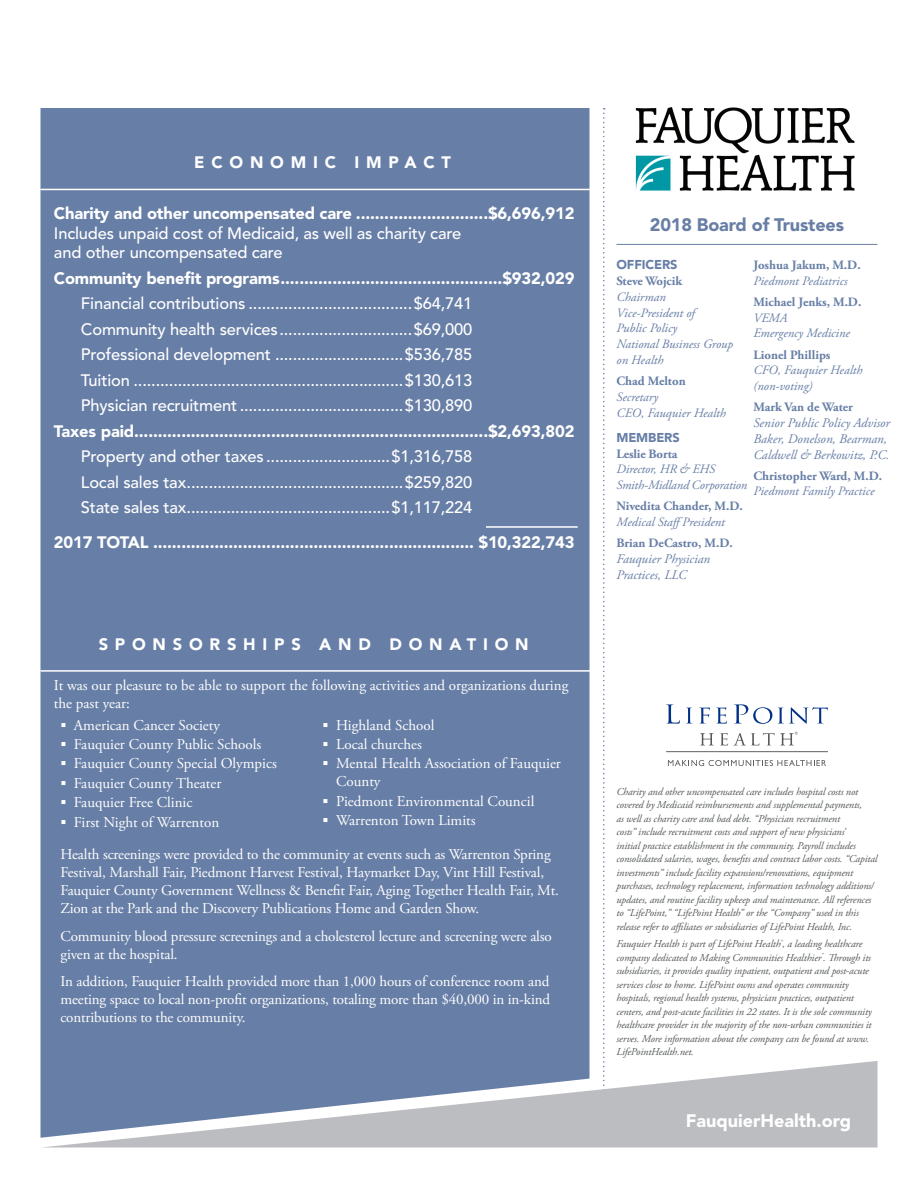
<style>
.page{position:relative;width:918px;height:1188px;background:#fff}
.page>*{position:absolute;margin:0;border:0;box-sizing:border-box;transform-origin:0 0}
.t1{font:900 18px "Avenir LT Pro";letter-spacing:-.01em;color:#687ea5}
.t2{font:900 18px "Avenir LT Pro";color:#fff}
.t3{font:500 16.5px/19.5px "Avenir LT Pro";letter-spacing:-.01em;color:#fff}
.t4{font:900 16.5px "Avenir LT Pro";letter-spacing:-.01em;color:#fff}
.t5{font:900 16.5px "Avenir LT Pro";letter-spacing:.41em;color:#fff}
.t6{font:15px/18px "Adobe Garamond Pro";letter-spacing:-.01em;color:#fff}
.Board_Member{font:italic 13.2px/15.8px "Adobe Garamond Pro";color:#677ea6}
.t7{font:italic 12.75px/15.8px "Adobe Garamond Pro";color:#677ea6}
.Board_Member-2{font:700 12.75px "Adobe Garamond Pro";color:#677ea6}
.Disclosures{font:italic 10.5px/13.5px "Adobe Garamond Pro";letter-spacing:-.01em;color:#54575a}
.s1{font-weight:900}
.s2{font-weight:700;font-style:normal}
.s3{font-family:"Avenir LT Pro";font-weight:900;font-style:normal}
</style>
<div class="page">
<div style="left:40px;top:108px;width:550px;height:953px;background:#677ea6"></div>
<hr style="left:40px;top:670px;width:554px;height:2px;background:#fff">
<hr style="left:40px;top:189px;width:571px;height:1px;background:#fff">
<hr style="left:486px;top:526px;width:92px;height:2px;background:#fff">
<hr style="left:616px;top:244px;width:262px;height:1px;background:#687ea5">
<svg style="left:666px;top:704px;width:14px;height:20px"></svg>
<svg style="left:686px;top:708px;width:6px;height:16px"></svg>
<svg style="left:699px;top:707px;width:11px;height:17px"></svg>
<svg style="left:716px;top:707px;width:11px;height:17px"></svg>
<svg style="left:734px;top:704px;width:38px;height:20px"></svg>
<svg style="left:778px;top:707px;width:50px;height:17px"></svg>
<svg style="left:700px;top:733px;width:14px;height:12px"></svg>
<svg style="left:720px;top:733px;width:8px;height:12px"></svg>
<svg style="left:734px;top:732px;width:64px;height:13px"></svg>
<svg style="left:668px;top:760px;width:158px;height:6px"></svg>
<hr style="left:666px;top:751px;width:162px;height:1px;background:#5f6062">
<img style="left:635px;top:107px;width:220px;height:84px">
<svg style="left:603px;top:108px;width:2px;height:950px"></svg>
<svg style="left:40px;top:1061px;width:838px;height:87px;background:#a7b0c0"></svg>
<svg style="left:67px;top:730px;width:13px;height:1px"></svg>
<svg style="left:67px;top:749px;width:13px;height:1px"></svg>
<svg style="left:67px;top:768px;width:13px;height:1px"></svg>
<svg style="left:67px;top:788px;width:13px;height:1px"></svg>
<svg style="left:67px;top:807px;width:13px;height:1px"></svg>
<svg style="left:67px;top:827px;width:13px;height:1px"></svg>
<svg style="left:329px;top:730px;width:13px;height:1px"></svg>
<svg style="left:329px;top:749px;width:13px;height:1px"></svg>
<svg style="left:329px;top:768px;width:13px;height:1px"></svg>
<svg style="left:329px;top:806px;width:13px;height:1px"></svg>
<svg style="left:329px;top:825px;width:13px;height:1px"></svg>
<p class="t5" style="left:194px;top:153px;width:258px">ECONOMIC IMPACT</p>
<p class="t3" style="left:54px;top:204px;width:522px"><span class="s1">Charity and other uncompensated care ............................$6,696,912<br></span>Includes unpaid cost of Medicaid, as well as charity care<br>and other uncompensated care</p>
<p class="t4" style="left:54px;top:268px;width:522px">Community benefit programs...............................................$932,029</p>
<p class="t3" style="left:81px;top:294px;width:393px">Financial contributions .....................................$64,741</p>
<p class="t3" style="left:81px;top:320px;width:393px">Community health services..............................$69,000</p>
<p class="t3" style="left:81px;top:345px;width:393px">Professional development .............................$536,785</p>
<p class="t3" style="left:81px;top:371px;width:393px">Tuition .............................................................$130,613</p>
<p class="t3" style="left:81px;top:396px;width:393px">Physician recruitment .....................................$130,890</p>
<p class="t4" style="left:54px;top:421px;width:522px">Taxes paid...........................................................................$2,693,802</p>
<p class="t3" style="left:81px;top:447px;width:393px">Property and other taxes ............................$1,316,758</p>
<p class="t3" style="left:81px;top:473px;width:393px">Local sales tax.................................................$259,820</p>
<p class="t3" style="left:81px;top:498px;width:393px">State sales tax..............................................$1,117,224</p>
<p class="t4" style="left:54px;top:532px;width:522px">2017 TOTAL .................................................................... $10,322,743</p>
<p class="t5" style="left:99px;top:634px;width:431px">SPONSORSHIPS AND DONATION</p>
<p class="t6" style="left:54px;top:676px;width:516px">It was our pleasure to be able to support the following activities and organizations during the past year:</p>
<p class="t6" style="left:323px;top:717px;width:113px">▪ Highland School</p>
<p class="t6" style="left:323px;top:736px;width:101px">▪ Local churches</p>
<p class="t6" style="left:336px;top:755px;width:226px;text-indent:-14px">▪ Mental Health Association of Fauquier<br>County</p>
<p class="t6" style="left:323px;top:793px;width:213px">▪ Piedmont Environmental Council</p>
<p class="t6" style="left:323px;top:812px;width:155px">▪ Warrenton Town Limits</p>
<p class="t6" style="left:60px;top:846px;width:500px">Health screenings were provided to the community at events such as Warrenton Spring Festival, Marshall Fair, Piedmont Harvest Festival, Haymarket Day, Vint Hill Festival, Fauquier County Government Wellness &amp; Benefit Fair, Aging Together Health Fair, Mt.<br>Zion at the Park and the Discovery Publications Home and Garden Show.</p>
<p class="t6" style="left:60px;top:928px;width:493px">Community blood pressure screenings and a cholesterol lecture and screening were also given at the hospital.</p>
<p class="t6" style="left:60px;top:973px;width:491px;text-align:justify">In addition, Fauquier Health provided more than 1,000 hours of conference room and meeting space to local non-profit organizations, totaling more than $40,000 in in-kind contributions to the community.</p>
<p class="t6" style="left:60px;top:717px;width:161px">▪ American Cancer Society</p>
<p class="t6" style="left:60px;top:736px;width:202px">▪ Fauquier County Public Schools</p>
<p class="t6" style="left:60px;top:755px;width:218px">▪ Fauquier County Special Olympics</p>
<p class="t6" style="left:60px;top:775px;width:162px">▪ Fauquier County Theater</p>
<p class="t6" style="left:60px;top:794px;width:133px">▪ Fauquier Free Clinic</p>
<p class="t6" style="left:60px;top:813px;width:160px">▪ First Night of Warrenton</p>
<p class="t1" style="left:650px;top:214px;width:196px">2018 Board of Trustees</p>
<p class="t7" style="left:753px;top:258px;width:109px"><span class="s2">Joshua Jakum, M.D.<br></span>Piedmont Pediatrics</p>
<p class="t7" style="left:753px;top:294px;width:109px"><span class="s2">Michael Jenks, M.D.<br></span>VEMA<br>Emergency Medicine</p>
<p class="t7" style="left:753px;top:347px;width:111px"><span class="s2">Lionel Phillips<br></span>CFO, Fauquier Health (non-voting)</p>
<p class="Board_Member-2" style="left:753px;top:400px;width:101px">Mark Van de Water</p>
<p class="Board_Member" style="left:753px;top:415px;width:138px">Senior Public Policy Advisor<br>Baker, Donelson, Bearman,<br>Caldwell &amp; Berkowitz, P.C.</p>
<p class="t7" style="left:753px;top:468px;width:130px"><span class="s2">Christopher Ward, M.D.<br></span>Piedmont Family Practice</p>
<p class="t7" style="left:616px;top:258px;width:118px"><span class="s3">OFFICERS<br></span><span class="s2">Steve Wojcik<br></span>Chairman<br>Vice-President of<br>Public Policy<br>National Business Group on Health</p>
<p class="t7" style="left:616px;top:374px;width:111px"><span class="s2">Chad Melton<br></span>Secretary<br>CEO, Fauquier Health</p>
<p class="t7" style="left:616px;top:430px;width:132px"><span class="s3">MEMBERS<br></span><span class="s2">Leslie Borta<br></span>Director, HR &amp; EHS<br>Smith-Midland Corporation</p>
<p class="t7" style="left:616px;top:499px;width:128px"><span class="s2">Nivedita Chander, M.D.<br></span>Medical StaffPresident</p>
<p class="Board_Member-2" style="left:616px;top:536px;width:118px">Brian DeCastro, M.D.</p>
<p class="Board_Member" style="left:616px;top:551px;width:95px">Fauquier Physician<br>Practices, LLC</p>
<p class="Disclosures" style="left:616px;top:785px;width:262px">Charity and other uncompensated care includes hospital costs not covered by Medicaid reimbursements and supplemental payments,<br>as well as charity care and bad debt. “Physician recruitment<br>costs” include recruitment costs and support of new physicians’<br>initial practice establishment in the community. Payroll includes consolidated salaries, wages, benefits and contract labor costs. “Capital investments” include facility expansions/renovations, equipment purchases, technology replacement, information technology additions/ updates, and routine facility upkeep and maintenance. All references to “LifePoint,” “LifePoint Health” or the “Company” used in this release refer to affiliates or subsidiaries of LifePoint Health, Inc.</p>
<p class="Disclosures" style="left:616px;top:938px;width:257px">Fauquier Health is part of LifePoint Health<sup>®</sup>, a leading healthcare company dedicated to Making Communities Healthier<sup>®</sup>. Through its subsidiaries, it provides quality inpatient, outpatient and post-acute services close to home. LifePoint owns and operates community hospitals, regional health systems, physician practices, outpatient centers, and post-acute facilities in 22 states. It is the sole community healthcare provider in the majority of the non-urban communities it serves. More information about the company can be found at www.<br>LifePointHealth.net.</p>
<p class="t2" style="left:686px;top:1110px;width:167px">FauquierHealth.org</p>
</div>
